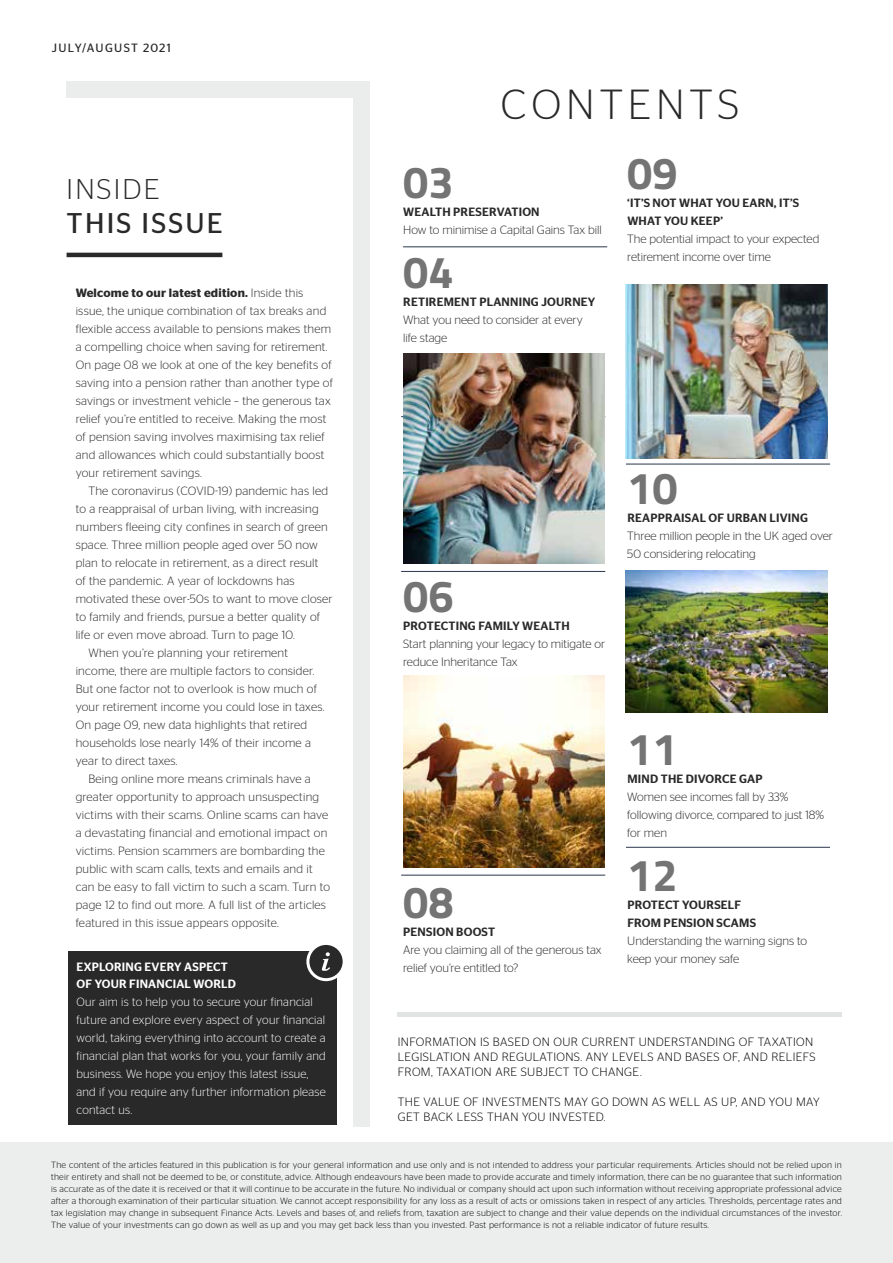
<style>
.page{position:relative;width:893px;height:1263px;background:#fff}
.page>*{position:absolute;margin:0;border:0;box-sizing:border-box;transform-origin:0 0}
.t1{font:700 45px "Titillium";color:#747474}
.t2{font:300 42px "Stag Sans";letter-spacing:.12em;color:#292929}
.t3{font:28.5px "Stag Sans";letter-spacing:.08em;color:#292929}
.t4{font:300 28.5px "Stag Sans";letter-spacing:.08em;color:#292929}
.t5{font:300 12px/18px "Stag Sans";letter-spacing:.02em;color:#292929}
.t6{font:300 12px/18px "Stag Sans";color:#292929}
.t7{font:300 12px/18px "Stag Sans";letter-spacing:.02em;color:#fff}
.t8{font:300 12px/15px "Stag Sans";letter-spacing:.03em;color:#000}
.t9{font:500 12px/18px "Stag Sans";letter-spacing:.02em;color:#292929}
.t10{font:500 12px/16.5px "Stag Sans";letter-spacing:.02em;color:#fff}
.t11{font:12px "Stag Sans";letter-spacing:.1em;color:#292929}
.t12{font:300 9px/12px "Stag Sans";letter-spacing:.03em;color:#000;text-align:justify}
.s1{font-weight:600}
</style>
<div class="page">
<div style="left:66px;top:82px;width:303px;height:1045px;background:#eaedec"></div>
<div style="left:26px;top:98px;width:327px;height:1031px;background:#fff"></div>
<div style="left:0;top:1142px;width:893px;height:121px;background:#eceeed"></div>
<hr style="left:398px;top:1013px;width:444px;height:4px;background:#e0e4e3">
<hr style="left:67px;top:253px;width:155px;height:4px;background:#292929">
<hr style="left:401px;top:416px;width:204px;height:1px;background:#29374b">
<hr style="left:401px;top:571px;width:204px;height:1px;background:#29374b">
<hr style="left:401px;top:875px;width:204px;height:1px;background:#29374b">
<hr style="left:403px;top:247px;width:204px;height:1px;background:#29374b">
<hr style="left:626px;top:464px;width:204px;height:1px;background:#29374b">
<hr style="left:626px;top:847px;width:204px;height:1px;background:#29374b">
<img style="left:403px;top:353px;width:201px;height:210px">
<img style="left:403px;top:675px;width:201px;height:192px">
<img style="left:626px;top:285px;width:201px;height:173px">
<img style="left:626px;top:570px;width:201px;height:142px">
<div style="left:68px;top:951px;width:269px;height:173px;background:#292929"></div>
<div style="left:308px;top:943px;width:36px;height:37px;background:#292929;border-radius:50%"></div>
<div style="left:306px;top:942px;width:40px;height:39px;border:3px solid #fff;border-radius:50%"></div>
<svg style="left:322px;top:952px;width:8px;height:19px"></svg>
<p class="t11" style="left:52px;top:41px;width:121px">JULY/AUGUST 2021</p>
<h3 class="t4" style="left:67px;top:173px;width:94px">INSIDE</h3>
<h3 class="t3" style="left:67px;top:207px;width:158px">THIS ISSUE</h3>
<p class="t5" style="left:76px;top:284px;width:259px"><span class="s1">Welcome to our latest edition.</span> Inside this issue, the unique combination of tax breaks and flexible access available to pensions makes them a compelling choice when saving for retirement.<br>On page 08 we look at one of the key benefits of saving into a pension rather than another type of savings or investment vehicle – the generous tax relief you’re entitled to receive. Making the most of pension saving involves maximising tax relief and allowances which could substantially boost your retirement savings.</p>
<p class="t5" style="left:88px;top:482px;width:241px">The coronavirus (COVID-19) pandemic has led</p>
<p class="t5" style="left:76px;top:500px;width:244px">to a reappraisal of urban living, with increasing</p>
<p class="t5" style="left:76px;top:518px;width:254px">numbers fleeing city confines in search of green</p>
<p class="t5" style="left:76px;top:536px;width:244px">space. Three million people aged over 50 now</p>
<p class="t5" style="left:76px;top:554px;width:244px">plan to relocate in retirement, as a direct result</p>
<p class="t5" style="left:76px;top:572px;width:220px">of the pandemic. A year of lockdowns has</p>
<p class="t5" style="left:76px;top:590px;width:259px">motivated these over-50s to want to move closer</p>
<p class="t5" style="left:76px;top:608px;width:246px">to family and friends, pursue a better quality of</p>
<p class="t5" style="left:76px;top:626px;width:221px">life or even move abroad. Turn to page 10.</p>
<p class="t5" style="left:88px;top:644px;width:201px">When you’re planning your retirement</p>
<p class="t5" style="left:76px;top:662px;width:240px">income, there are multiple factors to consider.</p>
<p class="t5" style="left:76px;top:680px;width:243px">But one factor not to overlook is how much of</p>
<p class="t5" style="left:76px;top:698px;width:250px">your retirement income you could lose in taxes.</p>
<p class="t5" style="left:76px;top:716px;width:233px">On page 09, new data highlights that retired</p>
<p class="t5" style="left:76px;top:734px;width:237px">households lose nearly 14% of their income a</p>
<p class="t5" style="left:76px;top:752px;width:103px">year to direct taxes.</p>
<p class="t5" style="left:88px;top:770px;width:224px">Being online more means criminals have a</p>
<p class="t5" style="left:76px;top:788px;width:245px">greater opportunity to approach unsuspecting</p>
<p class="t5" style="left:76px;top:806px;width:254px">victims with their scams. Online scams can have</p>
<p class="t5" style="left:76px;top:824px;width:253px">a devastating financial and emotional impact on</p>
<p class="t5" style="left:76px;top:842px;width:251px">victims. Pension scammers are bombarding the</p>
<p class="t5" style="left:76px;top:860px;width:238px">public with scam calls, texts and emails and it</p>
<p class="t5" style="left:76px;top:878px;width:256px">can be easy to fall victim to such a scam. Turn to</p>
<p class="t5" style="left:76px;top:896px;width:252px">page 12 to find out more. A full list of the articles</p>
<p class="t5" style="left:76px;top:914px;width:205px">featured in this issue appears opposite.</p>
<p class="t10" style="left:77px;top:959px;width:161px">EXPLORING EVERY ASPECT<br>OF YOUR FINANCIAL WORLD</p>
<p class="t7" style="left:77px;top:992px;width:251px">Our aim is to help you to secure your financial future and explore every aspect of your financial world, taking everything into account to create a financial plan that works for you, your family and business. We hope you enjoy this latest issue, and if you require any further information please contact us.</p>
<h2 class="t2" style="left:501px;top:81px;width:240px">CONTENTS</h2>
<h1 class="t1" style="left:403px;top:148px;width:52px">03</h1>
<p class="t9" style="left:403px;top:203px;width:138px">WEALTH PRESERVATION</p>
<p class="t6" style="left:403px;top:221px;width:200px">How to minimise a Capital Gains Tax bill</p>
<h1 class="t1" style="left:403px;top:238px;width:52px">04</h1>
<p class="t9" style="left:403px;top:293px;width:193px">RETIREMENT PLANNING JOURNEY</p>
<p class="t6" style="left:403px;top:311px;width:181px">What you need to consider at every life stage</p>
<h1 class="t1" style="left:627px;top:139px;width:52px">09</h1>
<p class="t9" style="left:627px;top:194px;width:173px">‘IT’S NOT WHAT YOU EARN, IT’S<br>WHAT YOU KEEP’</p>
<p class="t6" style="left:627px;top:230px;width:194px">The potential impact to your expected retirement income over time</p>
<h1 class="t1" style="left:403px;top:562px;width:52px">06</h1>
<p class="t9" style="left:403px;top:617px;width:168px">PROTECTING FAMILY WEALTH</p>
<p class="t6" style="left:403px;top:635px;width:204px">Start planning your legacy to mitigate or reduce Inheritance Tax</p>
<h1 class="t1" style="left:627px;top:454px;width:52px">10</h1>
<p class="t9" style="left:627px;top:509px;width:182px">REAPPRAISAL OF URBAN LIVING</p>
<p class="t6" style="left:627px;top:527px;width:207px">Three million people in the UK aged over<br>50 considering relocating</p>
<h1 class="t1" style="left:403px;top:868px;width:52px">08</h1>
<p class="t9" style="left:403px;top:923px;width:93px">PENSION BOOST</p>
<p class="t6" style="left:403px;top:941px;width:200px">Are you claiming all of the generous tax relief you’re entitled to?</p>
<h1 class="t1" style="left:627px;top:715px;width:52px">11</h1>
<p class="t9" style="left:627px;top:770px;width:137px">MIND THE DIVORCE GAP</p>
<p class="t6" style="left:627px;top:788px;width:198px">Women see incomes fall by 33% following divorce, compared to just 18% for men</p>
<h1 class="t1" style="left:627px;top:841px;width:52px">12</h1>
<p class="t9" style="left:627px;top:896px;width:130px">PROTECT YOURSELF<br>FROM PENSION SCAMS</p>
<p class="t6" style="left:627px;top:932px;width:181px">Understanding the warning signs to keep your money safe</p>
<p class="t8" style="left:398px;top:1034px;width:419px">INFORMATION IS BASED ON OUR CURRENT UNDERSTANDING OF TAXATION<br>LEGISLATION AND REGULATIONS. ANY LEVELS AND BASES OF, AND RELIEFS<br>FROM, TAXATION ARE SUBJECT TO CHANGE.</p>
<p class="t8" style="left:398px;top:1094px;width:423px">THE VALUE OF INVESTMENTS MAY GO DOWN AS WELL AS UP, AND YOU MAY<br>GET BACK LESS THAN YOU INVESTED.</p>
<p class="t12" style="left:51px;top:1159px;width:792px">The content of the articles featured in this publication is for your general information and use only and is not intended to address your particular requirements. Articles should not be relied upon in their entirety and shall not be deemed to be, or constitute, advice. Although endeavours have been made to provide accurate and timely information, there can be no guarantee that such information is accurate as of the date it is received or that it will continue to be accurate in the future. No individual or company should act upon such information without receiving appropriate professional advice after a thorough examination of their particular situation. We cannot accept responsibility for any loss as a result of acts or omissions taken in respect of any articles. Thresholds, percentage rates and tax legislation may change in subsequent Finance Acts. Levels and bases of, and reliefs from, taxation are subject to change and their value depends on the individual circumstances of the investor.<br>The value of your investments can go down as well as up and you may get back less than you invested. Past performance is not a reliable indicator of future results.</p>
</div>
